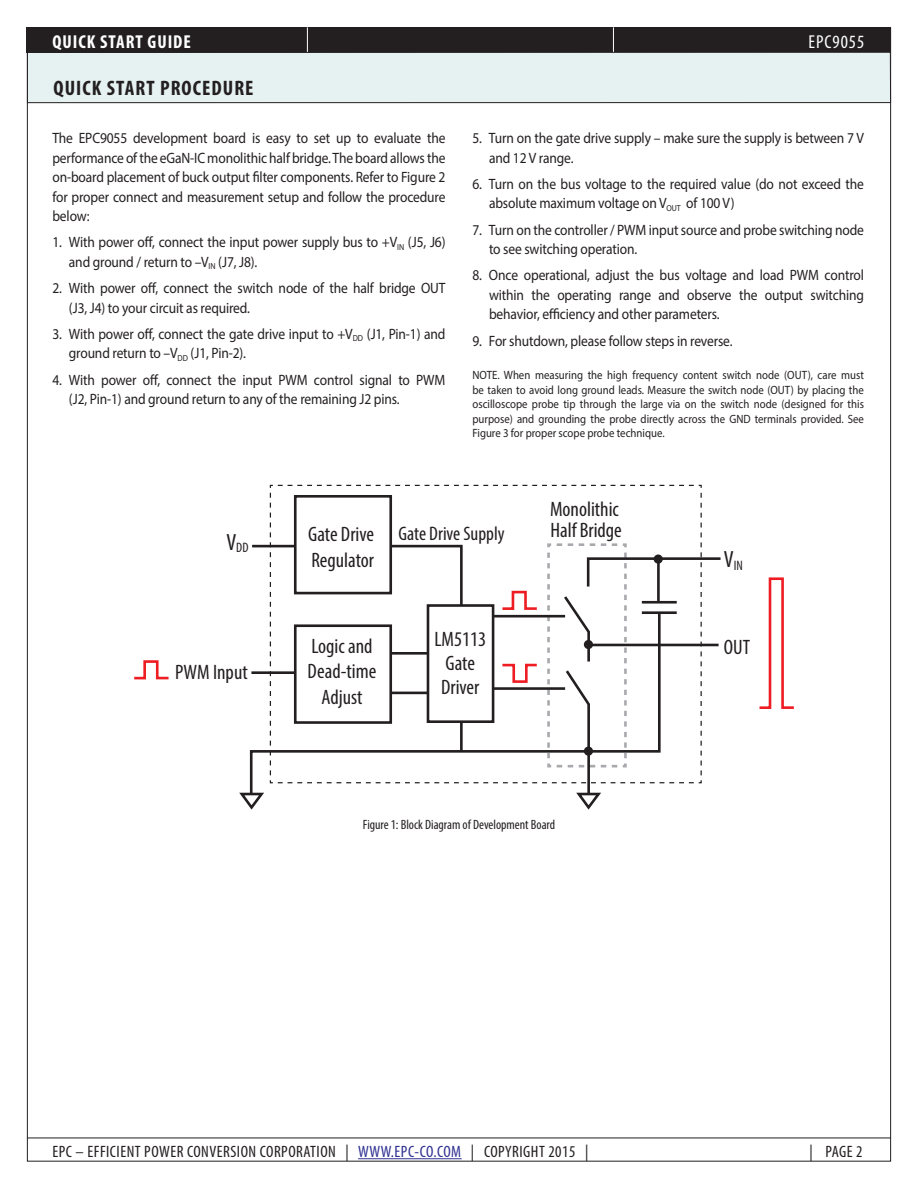
<style>
.page{position:relative;width:918px;height:1188px;background:#fff}
.page>*{position:absolute;margin:0;border:0;box-sizing:border-box;transform-origin:0 0}
.t1{font:condensed 21px/25px "Myriad Pro";color:#231f20;text-align:center}
.QSG_Basic_Text{font:700 condensed 21px "Myriad Pro";letter-spacing:.05em;color:#231f20}
.t2{font:condensed 19.65px "Myriad Pro";color:#231f20}
.t3{font:700 condensed 18.75px "Myriad Pro";letter-spacing:.05em;color:#fff}
.t4{font:condensed 18.75px "Myriad Pro";letter-spacing:.05em;color:#fff}
.t5{font:condensed 16.5px "Myriad Pro";letter-spacing:.03em;color:#231f20}
.t6{font:15px/19.5px "Myriad Pro";letter-spacing:-.01em;color:#231f20;scale:.9 1}
.t7{font:condensed 13.8px "Myriad Pro";color:#231f20}
.t8{font:condensed 13.5px "Myriad Pro";color:#231f20}
.QSG_Basic_Text-2{font:12px/14.4px "Myriad Pro";color:#231f20;text-align:justify;scale:.9 1}
.s1{color:#2e3092}
</style>
<div class="page">
<hr style="left:27px;top:1138px;width:864px;height:1px;background:#231f20">
<div style="left:27px;top:27px;width:864px;height:26px;background:#231f20"></div>
<hr style="left:358px;top:1158px;width:104px;height:1px;background:#2e3092">
<svg style="left:307px;top:27px;width:1px;height:25px"></svg>
<svg style="left:613px;top:27px;width:1px;height:25px"></svg>
<div style="left:27px;top:52px;width:864px;height:51px;background:#e6f1f1"></div>
<div style="left:27px;top:52px;width:864px;height:51px;border:1px solid #231f20"></div>
<svg style="left:134px;top:660px;width:35px;height:20px"></svg>
<svg style="left:759px;top:577px;width:35px;height:132px"></svg>
<svg style="left:239px;top:484px;width:482px;height:326px"></svg>
<div style="left:584px;top:640px;width:9px;height:9px;background:#231f20;border-radius:50%"></div>
<div style="left:584px;top:747px;width:9px;height:9px;background:#231f20;border-radius:50%"></div>
<div style="left:654px;top:554px;width:9px;height:10px;background:#231f20;border-radius:50%"></div>
<div style="left:295px;top:496px;width:96px;height:97px;background:#fff"></div>
<div style="left:294px;top:495px;width:98px;height:99px;border:3px solid #231f20"></div>
<div style="left:428px;top:606px;width:65px;height:116px;background:#fff"></div>
<div style="left:427px;top:604px;width:67px;height:119px;border:3px solid #231f20"></div>
<hr style="left:590px;top:644px;width:129px;height:2px;background:#231f20">
<p class="t3" style="left:52px;top:30px;width:140px">QUICK START GUIDE</p>
<p class="QSG_Basic_Text" style="left:54px;top:75px;width:202px">QUICK START PROCEDURE</p>
<p class="t6" style="left:52px;top:128px;width:438px;text-align:justify">The EPC9055 development board is easy to set up to evaluate the performance of the eGaN-IC monolithic half bridge. The board allows the on-board placement of buck output filter components. Refer to Figure 2 for proper connect and measurement setup and follow the procedure below:</p>
<p class="t6" style="left:69px;top:232px;width:420px;text-indent:-16px">1. With power off, connect the input power supply bus to +V<sub>IN</sub> (J5, J6) and ground / return to –V<sub>IN</sub> (J7, J8).</p>
<p class="t6" style="left:69px;top:278px;width:420px;text-indent:-16px">2. With power off, connect the switch node of the half bridge OUT (J3, J4) to your circuit as required.</p>
<p class="t6" style="left:69px;top:324px;width:420px;text-indent:-16px">3. With power off, connect the gate drive input to +V<sub>DD</sub> (J1, Pin-1) and ground return to –V<sub>DD</sub> (J1, Pin-2).</p>
<p class="t6" style="left:69px;top:369px;width:420px;text-indent:-16px">4. With power off, connect the input PWM control signal to PWM (J2, Pin-1) and ground return to any of the remaining J2 pins.</p>
<p class="t4" style="left:809px;top:30px;width:57px">EPC9055</p>
<p class="t6" style="left:489px;top:128px;width:418px;text-indent:-16px">5. Turn on the gate drive supply – make sure the supply is between 7 V and 12 V range.</p>
<p class="t6" style="left:489px;top:174px;width:418px;text-indent:-16px">6. Turn on the bus voltage to the required value (do not exceed the absolute maximum voltage on V<sub>OUT</sub> of 100 V)</p>
<p class="t6" style="left:489px;top:219px;width:418px;text-indent:-16px">7. Turn on the controller / PWM input source and probe switching node to see switching operation.</p>
<p class="t6" style="left:489px;top:265px;width:418px;text-align:justify;text-indent:-16px">8. Once operational, adjust the bus voltage and load PWM control within the operating range and observe the output switching behavior, efficiency and other parameters.</p>
<p class="t6" style="left:472px;top:330px;width:290px">9. For shutdown, please follow steps in reverse.</p>
<p class="QSG_Basic_Text-2" style="left:472px;top:368px;width:437px">NOTE. When measuring the high frequency content switch node (OUT), care must be taken to avoid long ground leads. Measure the switch node (OUT) by placing the oscilloscope probe tip through the large via on the switch node (designed for this purpose) and grounding the probe directly across the GND terminals provided. See Figure 3 for proper scope probe technique.</p>
<p class="t1" style="left:550px;top:496px;width:70px">Monolithic</p>
<p class="t7" style="left:226px;top:540px;width:24px"><sup>V</sup>DD</p>
<p class="t1" style="left:175px;top:659px;width:74px">PWM Input</p>
<p class="t1" style="left:308px;top:521px;width:67px">Gate Drive</p>
<p class="t1" style="left:550px;top:517px;width:73px">Half Bridge</p>
<p class="t1" style="left:311px;top:547px;width:64px">Regulator</p>
<p class="t2" style="left:399px;top:521px;width:107px">Gate Drive Supply</p>
<p class="t1" style="left:308px;top:634px;width:70px">Logic and<br>Dead-time<br>Adjust</p>
<p class="t1" style="left:434px;top:628px;width:53px;line-height:23.5px">LM5113<br>Gate<br>Driver</p>
<p class="t8" style="left:363px;top:816px;width:194px">Figure 1: Block Diagram of Development Board</p>
<p class="t7" style="left:724px;top:557px;width:21px"><sup>V</sup>IN</p>
<p class="t1" style="left:724px;top:634px;width:28px">OUT</p>
<p class="t5" style="left:52px;top:1142px;width:537px">EPC – EFFICIENT POWER CONVERSION CORPORATION | <span class="s1">WWW.EPC-CO.COM</span> | COPYRIGHT 2015 |</p>
<p class="t5" style="left:809px;top:1142px;width:55px">| PAGE 2</p>
</div>
